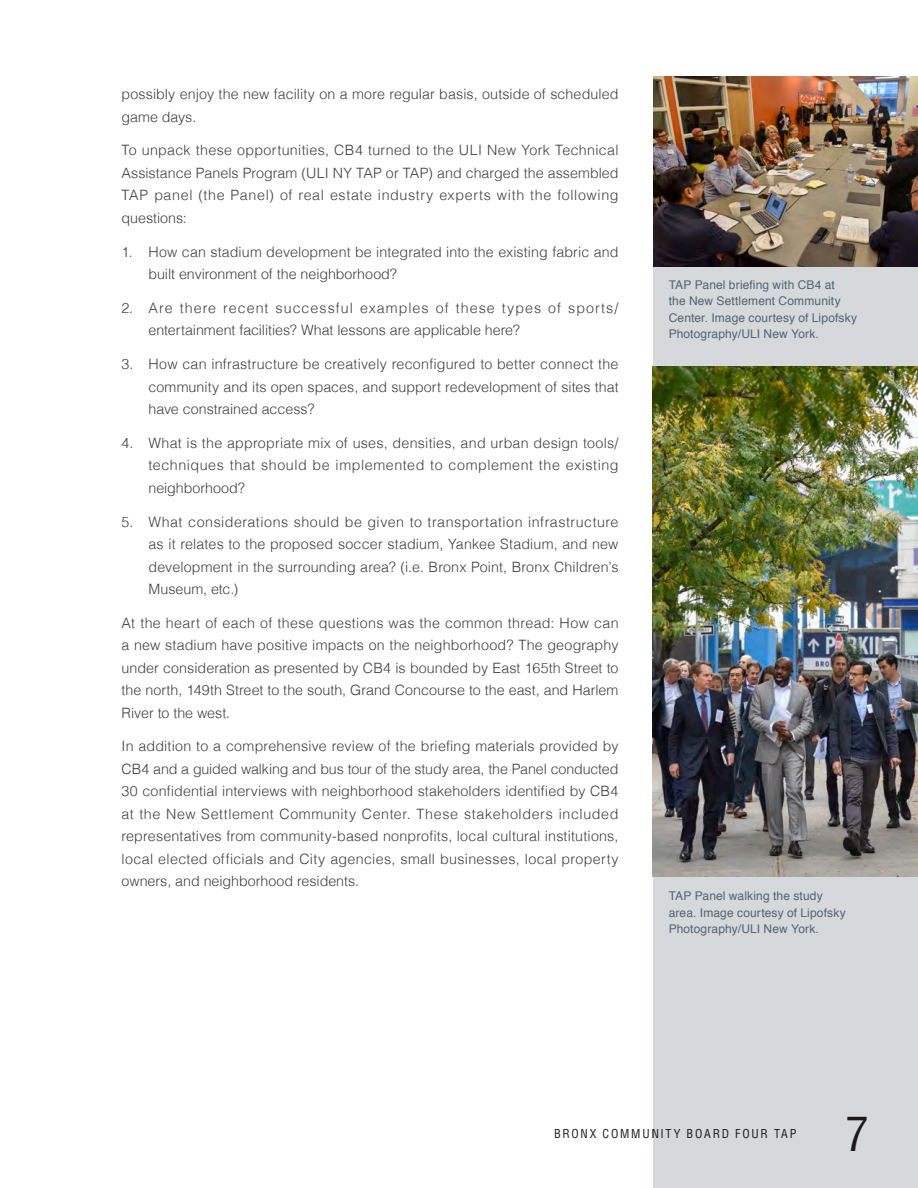
<style>
.page{position:relative;width:918px;height:1188px;background:#fff}
.page>*{position:absolute;margin:0;border:0;box-sizing:border-box;transform-origin:0 0}
.t1{font:condensed 46.5px "Helvetica LT Std";color:#231f20}
.t2{font:300 14.25px/22.5px "Helvetica";letter-spacing:.005em;color:#3e3e3f;text-align:justify}
.t3{font:12px/16.5px "Helvetica";letter-spacing:.01em;color:#53646f}
.t4{font:condensed 12px "Helvetica LT Std";letter-spacing:.15em;color:#231f20}
</style>
<div class="page">
<div style="left:653px;top:81px;width:265px;height:1107px;background:#d5d9dc"></div>
<img style="left:653px;top:366px;width:265px;height:510px">
<img style="left:653px;top:77px;width:265px;height:190px">
<p class="t2" style="left:122px;top:82px;width:499px">possibly enjoy the new facility on a more regular basis, outside of scheduled game days.</p>
<p class="t2" style="left:122px;top:138px;width:499px">To unpack these opportunities, CB4 turned to the ULI New York Technical Assistance Panels Program (ULI NY TAP or TAP) and charged the assembled TAP panel (the Panel) of real estate industry experts with the following questions:</p>
<p class="t2" style="left:148px;top:239px;width:472px;text-indent:-27px">1. How can stadium development be integrated into the existing fabric and built environment of the neighborhood?</p>
<p class="t2" style="left:148px;top:295px;width:472px;text-indent:-27px">2. Are there recent successful examples of these types of sports/ entertainment facilities? What lessons are applicable here?</p>
<p class="t2" style="left:148px;top:352px;width:472px;text-indent:-27px">3. How can infrastructure be creatively reconfigured to better connect the community and its open spaces, and support redevelopment of sites that have constrained access?</p>
<p class="t2" style="left:148px;top:430px;width:472px;text-indent:-27px">4. What is the appropriate mix of uses, densities, and urban design tools/ techniques that should be implemented to complement the existing neighborhood?</p>
<p class="t2" style="left:148px;top:509px;width:472px;text-indent:-27px">5. What considerations should be given to transportation infrastructure as it relates to the proposed soccer stadium, Yankee Stadium, and new development in the surrounding area? (i.e. Bronx Point, Bronx Children’s Museum, etc.)</p>
<p class="t2" style="left:121px;top:610px;width:499px">At the heart of each of these questions was the common thread: How can a new stadium have positive impacts on the neighborhood? The geography under consideration as presented by CB4 is bounded by East 165th Street to the north, 149th Street to the south, Grand Concourse to the east, and Harlem River to the west.</p>
<p class="t2" style="left:121px;top:734px;width:499px">In addition to a comprehensive review of the briefing materials provided by CB4 and a guided walking and bus tour of the study area, the Panel conducted 30 confidential interviews with neighborhood stakeholders identified by CB4 at the New Settlement Community Center. These stakeholders included representatives from community-based nonprofits, local cultural institutions, local elected officials and City agencies, small businesses, local property owners, and neighborhood residents.</p>
<p class="t3" style="left:669px;top:277px;width:190px">TAP Panel briefing with CB4 at<br>the New Settlement Community<br>Center. Image courtesy of Lipofsky<br>Photography/ULI New York.</p>
<p class="t3" style="left:669px;top:888px;width:179px">TAP Panel walking the study area. Image courtesy of Lipofsky<br>Photography/ULI New York.</p>
<p class="t4" style="left:554px;top:1126px;width:244px">BRONX COMMUNITY BOARD FOUR TAP</p>
<h1 class="t1" style="left:846px;top:1105px;width:25px">7</h1>
</div>
